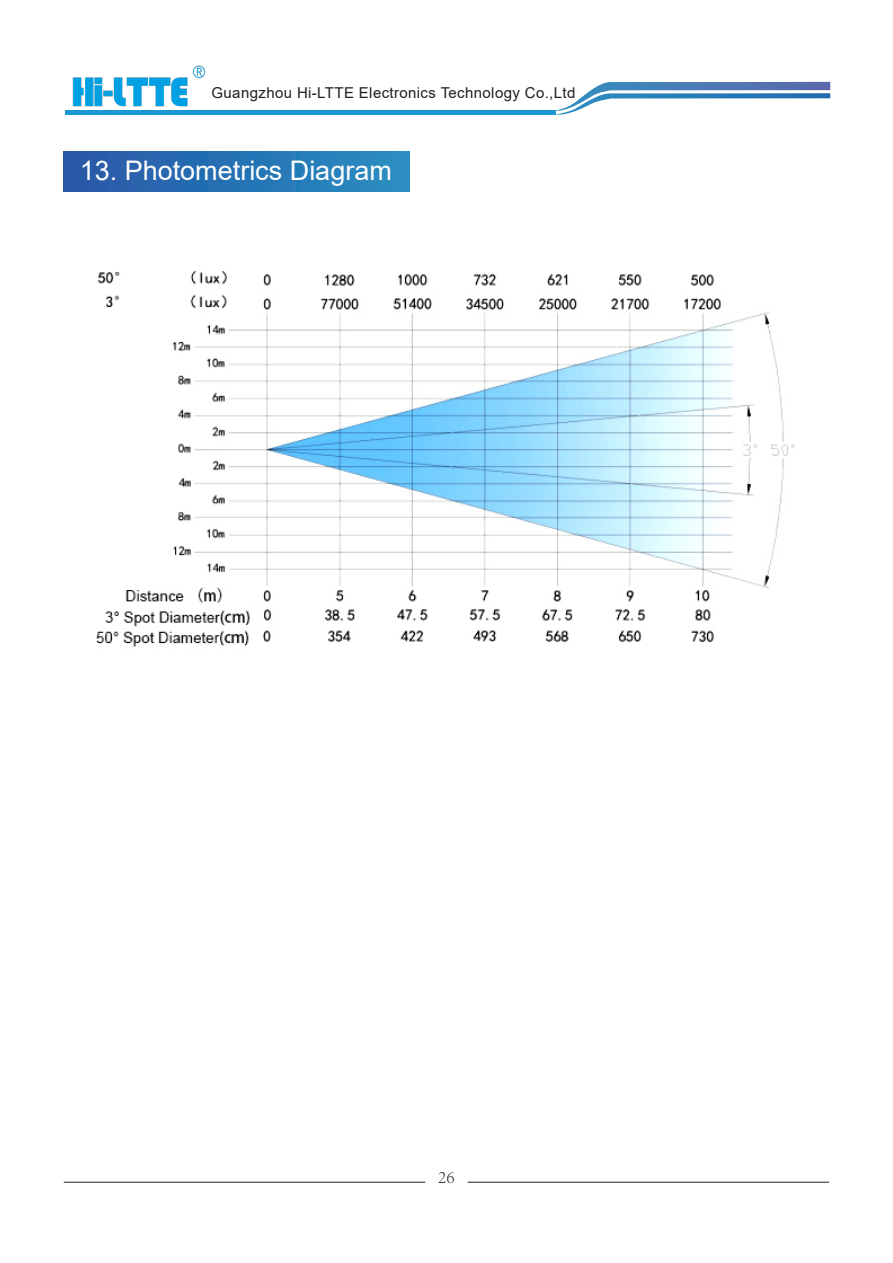
<style>
.page{position:relative;width:893px;height:1263px;background:#fff}
.page>*{position:absolute;margin:0;border:0;box-sizing:border-box;transform-origin:0 0}
.t1{font:27px "Arial";color:#fff}
.t2{font:300 18px "Adobe Song Std";color:#231f20}
.t3{font:15px "Arial";letter-spacing:.025em;color:#231f20}
</style>
<div class="page">
<img style="left:65px;top:65px;width:146px;height:46px">
<svg style="left:555px;top:82px;width:275px;height:33px"></svg>
<hr style="left:65px;top:111px;width:491px;height:4px;background:#1b97d1">
<hr style="left:64px;top:1182px;width:361px;height:1px;background:#231f20">
<hr style="left:468px;top:1182px;width:361px;height:1px;background:#231f20">
<div style="left:64px;top:151px;width:345px;height:40px;background:linear-gradient(to right,#2756a6,#288fc1)"></div>
<img style="left:96px;top:270px;width:699px;height:377px">
<p class="t3" style="left:212px;top:83px;width:365px">Guangzhou Hi-LTTE Electronics Technology Co.,Ltd</p>
<p class="t1" style="left:80px;top:152px;width:314px">13. Photometrics Diagram</p>
<p class="t2" style="left:438px;top:1167px;width:18px">26</p>
</div>
